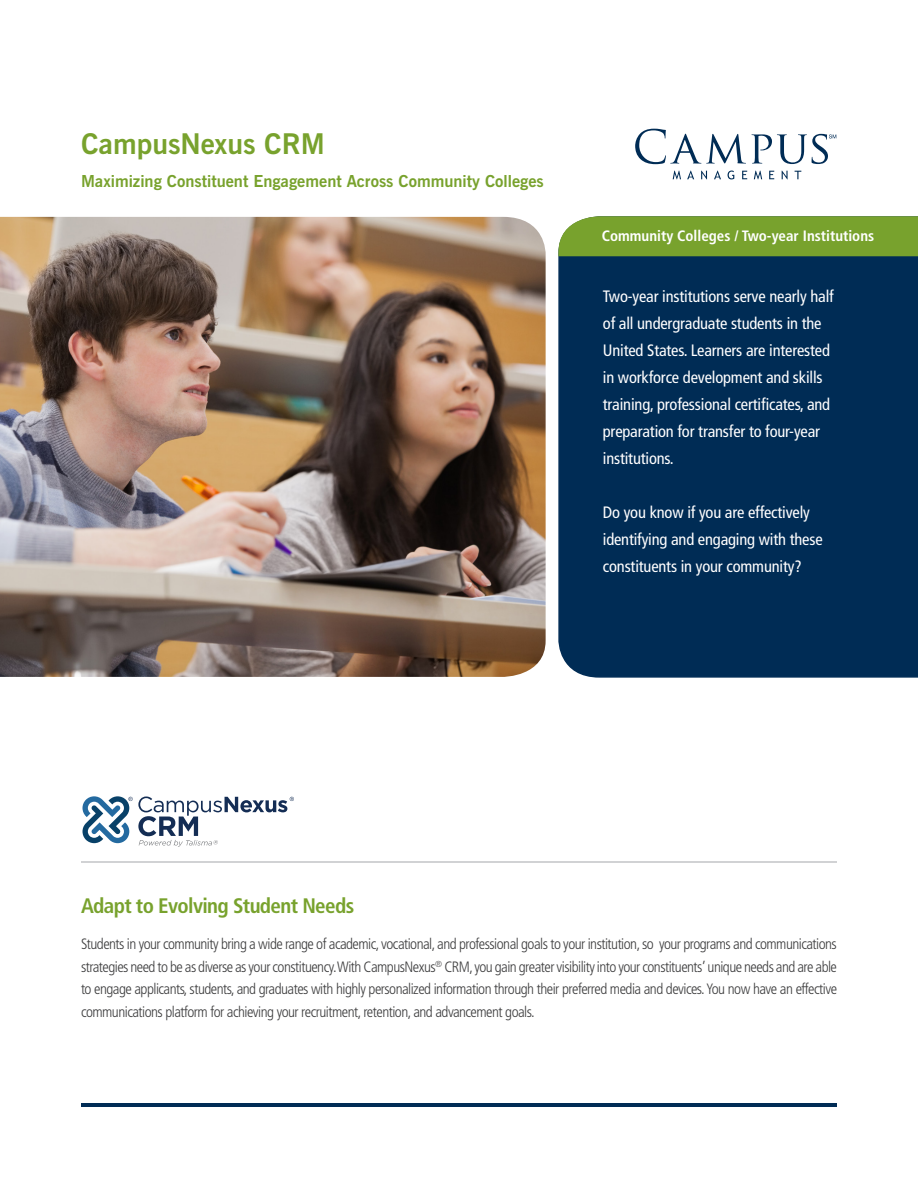
<style>
.page{position:relative;width:918px;height:1188px;background:#fff}
.page>*{position:absolute;margin:0;border:0;box-sizing:border-box;transform-origin:0 0}
.t1{font:700 28.5px "News Gothic";color:#78a22d}
.t2{font:700 condensed 21px "Frutiger LT Std";letter-spacing:-.03em;color:#78a22d}
.Copy{font:condensed 16.5px/27px "Frutiger LT Std";letter-spacing:-.01em;color:#fff}
.t3{font:700 16.5px "News Gothic";color:#78a22d}
.t4{font:300 condensed 15px/22.5px "Frutiger LT Std";letter-spacing:-.035em;color:#3e3e3f;text-align:justify}
.Copy-2{font:700 condensed 15px "Frutiger LT Std";color:#fff}
</style>
<div class="page">
<img style="left:0;top:217px;width:546px;height:460px">
<div style="left:558px;top:256px;width:360px;height:422px;background:#002c55"></div>
<div style="left:558px;top:216px;width:360px;height:40px;background:#78a22d"></div>
<hr style="left:81px;top:1103px;width:756px;height:4px;background:#002c55">
<svg style="left:635px;top:129px;width:111px;height:35px"></svg>
<svg style="left:673px;top:171px;width:8px;height:8px"></svg>
<svg style="left:687px;top:171px;width:7px;height:8px"></svg>
<svg style="left:701px;top:171px;width:6px;height:8px"></svg>
<svg style="left:714px;top:171px;width:7px;height:8px"></svg>
<svg style="left:728px;top:171px;width:6px;height:8px"></svg>
<svg style="left:742px;top:171px;width:5px;height:8px"></svg>
<svg style="left:754px;top:171px;width:8px;height:8px"></svg>
<svg style="left:769px;top:171px;width:5px;height:8px"></svg>
<svg style="left:782px;top:171px;width:6px;height:8px"></svg>
<svg style="left:795px;top:171px;width:6px;height:8px"></svg>
<svg style="left:752px;top:134px;width:84px;height:30px"></svg>
<svg style="left:82px;top:796px;width:212px;height:51px"></svg>
<hr style="left:81px;top:861px;width:756px;height:2px;background:#d1d2d4">
<p class="t1" style="left:81px;top:127px;width:246px">CampusNexus CRM</p>
<p class="t3" style="left:81px;top:171px;width:464px">Maximizing Constituent Engagement Across Community Colleges</p>
<p class="Copy-2" style="left:602px;top:227px;width:274px">Community Colleges / Two-year Institutions</p>
<p class="Copy" style="left:603px;top:283px;width:232px">Two-year institutions serve nearly half of all undergraduate students in the United States. Learners are interested in workforce development and skills training, professional certificates, and preparation for transfer to four-year institutions.</p>
<p class="Copy" style="left:603px;top:499px;width:221px">Do you know if you are effectively identifying and engaging with these constituents in your community?</p>
<p class="t2" style="left:81px;top:894px;width:275px">Adapt to Evolving Student Needs</p>
<p class="t4" style="left:81px;top:933px;width:758px">Students in your community bring a wide range of academic, vocational, and professional goals to your institution, so your programs and communications strategies need to be as diverse as your constituency. With CampusNexus<sup>®</sup> CRM, you gain greater visibility into your constituents’ unique needs and are able to engage applicants, students, and graduates with highly personalized information through their preferred media and devices. You now have an effective communications platform for achieving your recruitment, retention, and advancement goals.</p>
</div>
